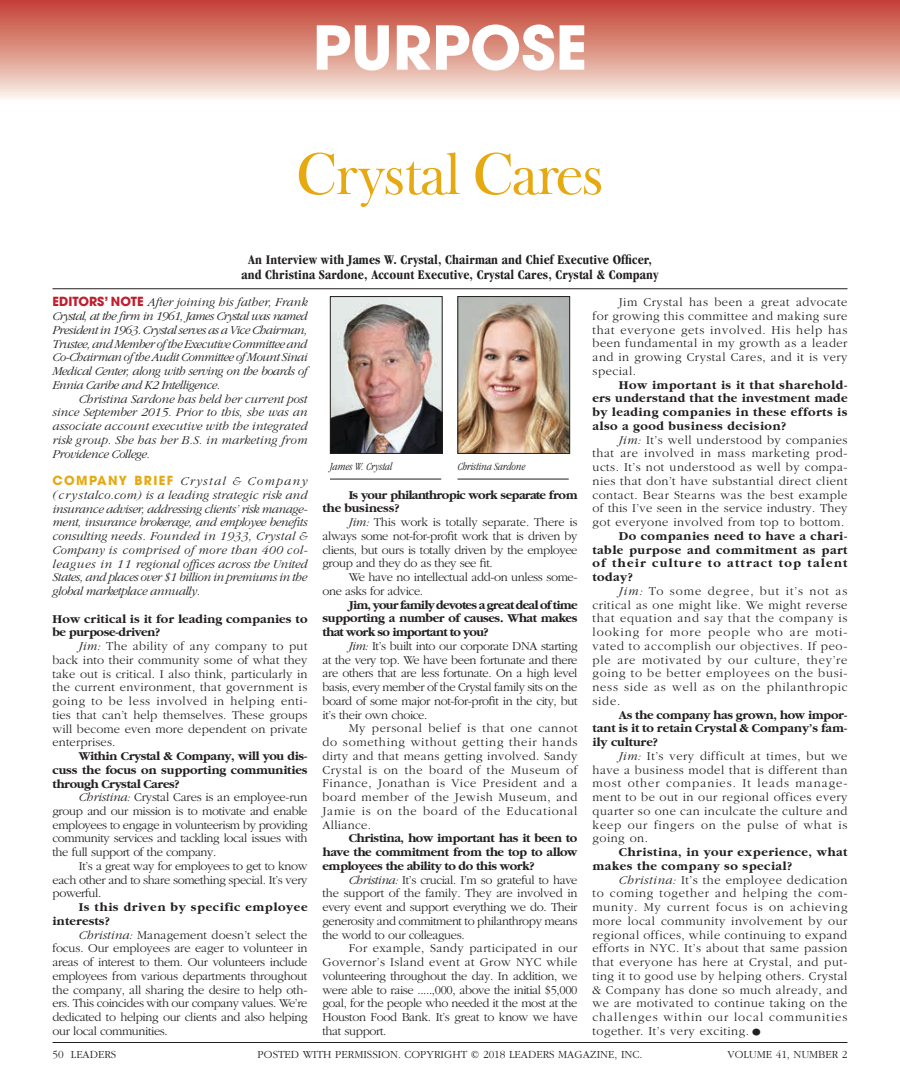
<style>
.page{position:relative;width:900px;height:1080px;background:#fff}
.page>*{position:absolute;margin:0;border:0;box-sizing:border-box;transform-origin:0 0}
.t1{font:60px "Frys Baskerville BT";letter-spacing:-.04em;color:#e6a912}
.t2{font:700 60px "Avant Garde";color:#fff}
.t3{font:700 condensed 13.75px/15px "Garamond";letter-spacing:.01em;color:#231f20;text-align:center}
.t4{font:300 12.5px/13.8px "Garamond";letter-spacing:-.03em;color:#231f20;text-align:justify}
.t5{font:italic 300 12.5px/13.8px "Garamond";letter-spacing:-.03em;color:#231f20;text-align:justify}
.t6{font:700 12.5px/13.8px "Garamond";color:#231f20;text-align:justify}
.t7{font:700 12.5px/13.8px "Garamond";letter-spacing:.04em;color:#231f20}
.t8{font:700 12.5px/13.8px "Garamond";letter-spacing:-.05em;color:#231f20}
.t9{font:700 12.5px/13.8px "Garamond";letter-spacing:.05em;color:#231f20}
.t10{font:300 11.25px "Garamond";color:#231f20}
.t11{font:italic 300 condensed 11.25px "Garamond";color:#231f20}
.s1{font-family:"Avant Garde";font-weight:700;font-style:normal;color:#bf1e2d}
.s2{font-family:"Avant Garde";font-weight:700;font-style:normal;color:#e6a912}
.s3{font-style:italic}
.s4{font-size:22.5px}
</style>
<div class="page">
<div style="left:0;top:0;width:900px;height:101px;background:linear-gradient(to bottom,#c23d2e,#faf4ea)"></div>
<img style="left:332px;top:298px;width:108px;height:154px">
<div style="left:330px;top:296px;width:112px;height:158px;border:1px solid #231f20"></div>
<hr style="left:330px;top:479px;width:111px;height:1px;background:#231f20">
<hr style="left:52px;top:288px;width:796px;height:1px;background:#231f20">
<img style="left:460px;top:298px;width:108px;height:154px">
<div style="left:458px;top:296px;width:112px;height:158px;border:1px solid #231f20"></div>
<hr style="left:457px;top:479px;width:112px;height:1px;background:#231f20">
<hr style="left:52px;top:1042px;width:796px;height:1px;background:#231f20">
<h1 class="t2" style="left:313px;top:9px;width:276px">PURPOSE</h1>
<h1 class="t1" style="left:296px;top:136px;width:310px">Crystal Cares</h1>
<p class="t3" style="left:241px;top:252px;width:419px">An Interview with James W. Crystal, Chairman and Chief Executive Officer, and Christina Sardone, Account Executive, Crystal Cares, Crystal &amp; Company</p>
<p class="t5" style="left:52px;top:296px;width:257px"><span class="s1">EDITORS’ NOTE</span> After joining his father, Frank Crystal, at the firm in 1961, James Crystal was named President in 1963. Crystal serves as a Vice Chairman, Trustee, and Member of the Executive Committee and Co-Chairman of the Audit Committee of Mount Sinai Medical Center, along with serving on the boards of Ennia Caribe and K2 Intelligence.</p>
<p class="t5" style="left:52px;top:392px;width:257px;text-indent:26px">Christina Sardone has held her current post since September 2015. Prior to this, she was an associate account executive with the integrated risk group. She has her B.S. in marketing from Providence College.</p>
<p class="t5" style="left:52px;top:474px;width:257px"><span class="s2">COMPANY BRIEF</span> Crystal &amp; Company (crystalco.com) is a leading strategic risk and insurance adviser, addressing clients’ risk manage&shy;ment, insurance brokerage, and employee benefits consulting needs. Founded in 1933, Crystal &amp; Company is comprised of more than 400 col&shy;leagues in 11 regional offices across the United States, and places over $1 billion in premiums in the global marketplace annually.</p>
<p class="t6" style="left:52px;top:612px;width:257px">How critical is it for leading companies to be purpose-driven?</p>
<p class="t4" style="left:52px;top:639px;width:257px;text-indent:26px"><span class="s3">Jim:</span> The ability of any company to put back into their community some of what they take out is critical. I also think, particularly in the current environment, that government is going to be less involved in helping enti&shy;ties that can’t help themselves. These groups will become even more dependent on private enterprises.</p>
<p class="t6" style="left:52px;top:749px;width:257px;text-indent:26px">Within Crystal &amp; Company, will you dis&shy;cuss the focus on supporting communities through Crystal Cares?</p>
<p class="t4" style="left:52px;top:791px;width:257px;text-indent:26px"><span class="s3">Christina:</span> Crystal Cares is an employee-run group and our mission is to motivate and enable employees to engage in volunteerism by providing community services and tackling local issues with the full support of the company.</p>
<p class="t4" style="left:52px;top:859px;width:257px;text-indent:26px">It’s a great way for employees to get to know each other and to share something special. It’s very powerful.</p>
<p class="t9" style="left:52px;top:901px;width:257px;text-indent:26px">Is this driven by specific employee interests?</p>
<p class="t4" style="left:52px;top:928px;width:257px;text-indent:26px"><span class="s3">Christina:</span> Management doesn’t select the focus. Our employees are eager to volunteer in areas of interest to them. Our volunteers include employees from various departments throughout the company, all sharing the desire to help oth&shy;ers. This coincides with our company values. We’re dedicated to helping our clients and also helping our local communities.</p>
<p class="t11" style="left:330px;top:460px;width:64px">James W. Crystal</p>
<p class="t11" style="left:458px;top:460px;width:69px">Christina Sardone</p>
<p class="t8" style="left:322px;top:488px;width:257px;text-indent:26px">Is your philanthropic work separate from the business?</p>
<p class="t4" style="left:323px;top:516px;width:257px;text-indent:26px"><span class="s3">Jim:</span> This work is totally separate. There is always some not-for-profit work that is driven by clients, but ours is totally driven by the employee group and they do as they see fit.</p>
<p class="t4" style="left:323px;top:571px;width:256px;text-indent:26px">We have no intellectual add-on unless some&shy;one asks for advice.</p>
<p class="t6" style="left:323px;top:598px;width:257px;text-indent:26px">Jim, your family devotes a great deal of time supporting a number of causes. What makes that work so important to you?</p>
<p class="t4" style="left:323px;top:639px;width:257px;text-indent:26px"><span class="s3">Jim:</span> It’s built into our corporate DNA starting at the very top. We have been fortunate and there are others that are less fortunate. On a high level basis, every member of the Crystal family sits on the board of some major not-for-profit in the city, but it’s their own choice.</p>
<p class="t4" style="left:323px;top:722px;width:257px;text-indent:26px">My personal belief is that one cannot do something without getting their hands dirty and that means getting involved. Sandy Crystal is on the board of the Museum of Finance, Jonathan is Vice President and a board member of the Jewish Museum, and Jamie is on the board of the Educational Alliance.</p>
<p class="t6" style="left:323px;top:832px;width:257px;text-indent:26px">Christina, how important has it been to have the commitment from the top to allow employees the ability to do this work?</p>
<p class="t4" style="left:323px;top:873px;width:257px;text-indent:26px"><span class="s3">Christina:</span> It’s crucial. I’m so grateful to have the support of the family. They are involved in every event and support everything we do. Their generosity and commitment to philanthropy means the world to our colleagues.</p>
<p class="t4" style="left:323px;top:942px;width:257px;text-indent:26px">For example, Sandy participated in our Governor’s Island event at Grow NYC while volunteering throughout the day. In addition, we were able to raise .....,000, above the initial $5,000 goal, for the people who needed it the most at the Houston Food Bank. It’s great to know we have that support.</p>
<p class="t4" style="left:593px;top:296px;width:257px;text-indent:26px">Jim Crystal has been a great advocate for growing this committee and making sure that everyone gets involved. His help has been fundamental in my growth as a leader and in growing Crystal Cares, and it is very special.</p>
<p class="t6" style="left:593px;top:378px;width:257px;text-indent:26px">How important is it that sharehold&shy;ers understand that the investment made by leading companies in these efforts is also a good business decision?</p>
<p class="t4" style="left:593px;top:433px;width:257px;text-indent:26px"><span class="s3">Jim:</span> It’s well understood by companies that are involved in mass marketing prod&shy;ucts. It’s not understood as well by compa&shy;nies that don’t have substantial direct client contact. Bear Stearns was the best example of this I’ve seen in the service industry. They got everyone involved from top to bottom.</p>
<p class="t6" style="left:593px;top:529px;width:257px;text-indent:26px">Do companies need to have a chari&shy;table purpose and commitment as part of their culture to attract top talent today?</p>
<p class="t4" style="left:593px;top:584px;width:257px;text-indent:26px"><span class="s3">Jim:</span> To some degree, but it’s not as critical as one might like. We might reverse that equation and say that the company is looking for more people who are moti&shy;vated to accomplish our objectives. If peo&shy;ple are motivated by our culture, they’re going to be better employees on the busi&shy;ness side as well as on the philanthropic side.</p>
<p class="t6" style="left:593px;top:708px;width:257px;text-indent:26px">As the company has grown, how impor&shy;tant is it to retain Crystal &amp; Company’s fam&shy;ily culture?</p>
<p class="t4" style="left:593px;top:749px;width:257px;text-indent:26px"><span class="s3">Jim:</span> It’s very difficult at times, but we have a business model that is different than most other companies. It leads manage&shy;ment to be out in our regional offices every quarter so one can inculcate the culture and keep our fingers on the pulse of what is going on.</p>
<p class="t7" style="left:593px;top:846px;width:257px;text-indent:26px">Christina, in your experience, what makes the company so special?</p>
<p class="t4" style="left:592px;top:873px;width:257px;text-indent:26px"><span class="s3">Christina:</span> It’s the employee dedication to coming together and helping the com&shy;munity. My current focus is on achieving more local community involvement by our regional offices, while continuing to expand efforts in NYC. It’s about that same passion that everyone has here at Crystal, and put&shy;ting it to good use by helping others. Crystal &amp; Company has done so much already, and we are motivated to continue taking on the challenges within our local communities together. It’s very exciting.<span class="s4">•</span></p>
<p class="t10" style="left:52px;top:1048px;width:65px">50 LEADERS</p>
<p class="t10" style="left:258px;top:1048px;width:386px">POSTED WITH PERMISSION. COPYRIGHT © 2018 LEADERS MAGAZINE, INC.</p>
<p class="t10" style="left:728px;top:1048px;width:121px">VOLUME 41, NUMBER 2</p>
</div>
